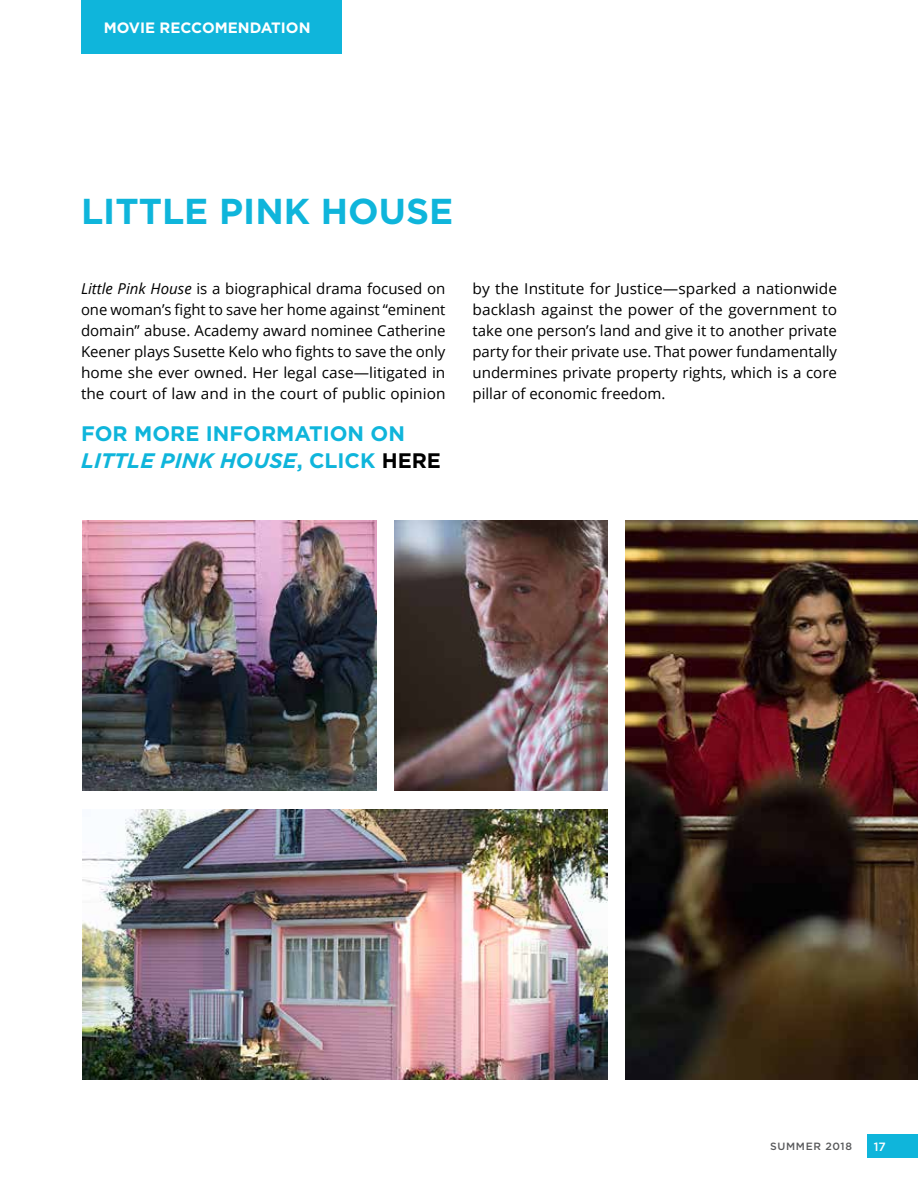
<style>
.page{position:relative;width:918px;height:1188px;background:#fff}
.page>*{position:absolute;margin:0;border:0;box-sizing:border-box;transform-origin:0 0}
.t1{font:700 36px "Gotham HTF";color:#0fb5db}
.t2{font:700 21px/27px "Gotham HTF";color:#0fb5db}
.t3{font:15px/21px "Open Sans";color:#000;text-align:justify}
.t4{font:700 15px "Gotham HTF";color:#fff}
.t5{font:500 12px "Gotham HTF";color:#fff}
.t6{font:500 10.5px "Gotham HTF";letter-spacing:.06em;color:#58595b}
.s1{font-style:italic}
.s2{color:#000}
</style>
<div class="page">
<div style="left:81px;top:0;width:260px;height:54px;background:#0fb5db"></div>
<img style="left:82px;top:810px;width:526px;height:270px">
<img style="left:394px;top:521px;width:214px;height:270px">
<img style="left:82px;top:521px;width:294px;height:270px">
<img style="left:626px;top:521px;width:292px;height:559px">
<div style="left:867px;top:1134px;width:51px;height:24px;background:#0fb5db"></div>
<p class="t4" style="left:104px;top:19px;width:208px">MOVIE RECCOMENDATION</p>
<h1 class="t1" style="left:81px;top:191px;width:374px">LITTLE PINK HOUSE</h1>
<p class="t3" style="left:81px;top:278px;width:366px"><span class="s1">Little Pink House</span> is a biographical drama focused on one woman’s fight to save her home against “eminent domain” abuse. Academy award nominee Catherine Keener plays Susette Kelo who fights to save the only home she ever owned. Her legal case—litigated in the court of law and in the court of public opinion</p>
<h2 class="t2" style="left:81px;top:419px;width:362px">FOR MORE INFORMATION ON<br><span class="s1">LITTLE PINK HOUSE</span>, CLICK <span class="s2">HERE</span></h2>
<p class="t3" style="left:472px;top:278px;width:366px">by the Institute for Justice—sparked a nationwide backlash against the power of the government to take one person’s land and give it to another private party for their private use. That power fundamentally undermines private property rights, which is a core pillar of economic freedom.</p>
<p class="t6" style="left:770px;top:1141px;width:83px">SUMMER 2018</p>
<p class="t5" style="left:874px;top:1140px;width:14px">17</p>
</div>
